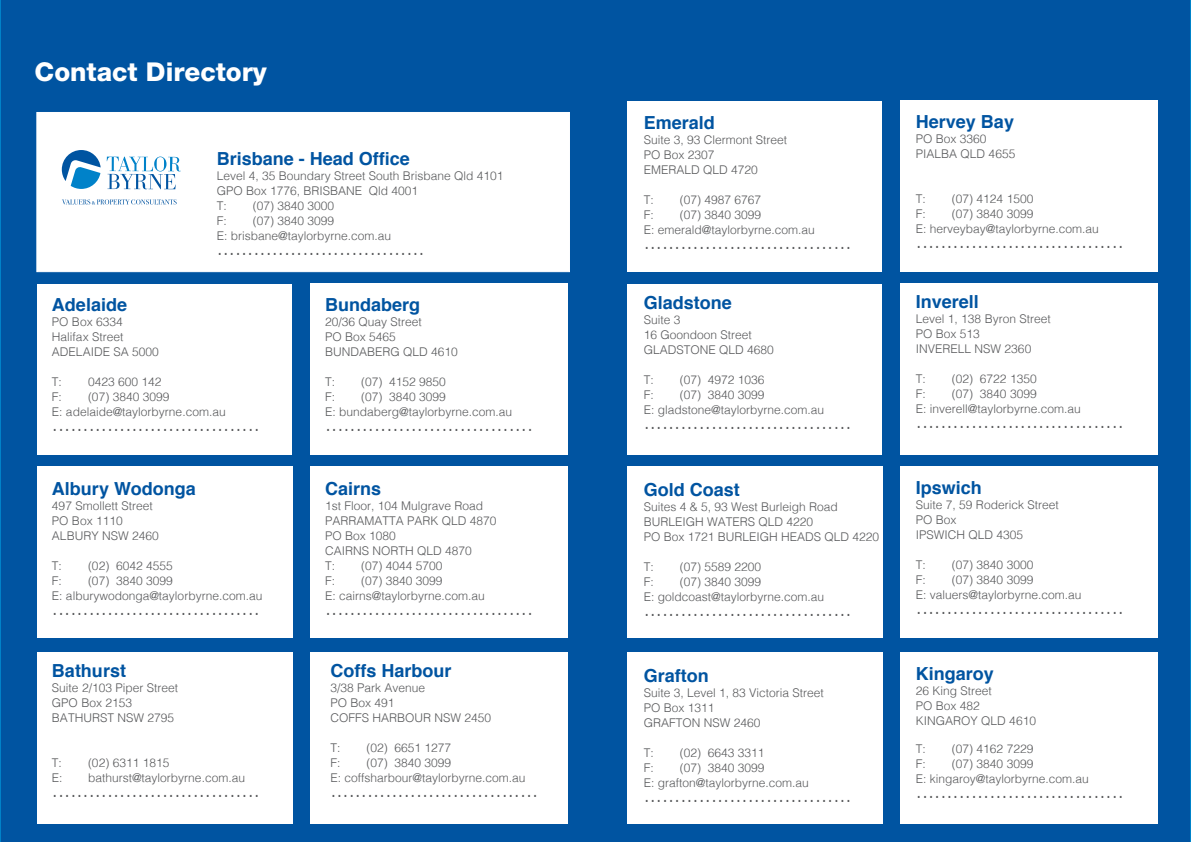
<style>
.page{position:relative;width:1191px;height:842px;background:#0054a1}
.page>*{position:absolute;margin:0;border:0;box-sizing:border-box;transform-origin:0 0}
.t1{font:800 26px "Helvetica Neue";color:#fff}
.t2{font:300 22px "Helvetica";color:#58595b}
.t3{font:700 18px "Helvetica";color:#0054a1}
.t4{font:300 12px/15px "Helvetica";color:#58595b}
</style>
<div class="page">
<div style="left:36px;top:112px;width:534px;height:160px;background:#fff;border:1px solid #fff"></div>
<div style="left:37px;top:284px;width:254px;height:170px;background:#fff"></div>
<div style="left:627px;top:284px;width:255px;height:170px;background:#fff"></div>
<div style="left:627px;top:102px;width:255px;height:170px;background:#fff"></div>
<div style="left:37px;top:467px;width:255px;height:171px;background:#fff"></div>
<div style="left:627px;top:467px;width:255px;height:171px;background:#fff"></div>
<div style="left:37px;top:652px;width:255px;height:171px;background:#fff"></div>
<div style="left:627px;top:652px;width:255px;height:171px;background:#fff"></div>
<div style="left:310px;top:467px;width:257px;height:171px;background:#fff"></div>
<div style="left:900px;top:467px;width:257px;height:171px;background:#fff"></div>
<div style="left:900px;top:652px;width:257px;height:172px;background:#fff"></div>
<div style="left:310px;top:652px;width:257px;height:171px;background:#fff"></div>
<div style="left:310px;top:283px;width:257px;height:171px;background:#fff"></div>
<div style="left:900px;top:283px;width:257px;height:171px;background:#fff"></div>
<div style="left:900px;top:101px;width:257px;height:171px;background:#fff"></div>
<svg style="left:62px;top:199px;width:115px;height:5px"></svg>
<svg style="left:107px;top:157px;width:74px;height:32px"></svg>
<svg style="left:62px;top:150px;width:39px;height:39px"></svg>
<h1 class="t1" style="left:35px;top:56px;width:234px">Contact Directory</h1>
<h3 class="t3" style="left:217px;top:144px;width:195px">Brisbane - Head Office</h3>
<p class="t4" style="left:217px;top:167px;width:288px">Level 4, 35 Boundary Street South Brisbane Qld 4101<br>GPO Box 1776, BRISBANE Qld 4001<br>T:</p>
<p class="t4" style="left:253px;top:197px;width:83px">(07) 3840 3000</p>
<p class="t4" style="left:217px;top:212px;width:176px;text-indent:36px">(07) 3840 3099<br>E: brisbane@taylorbyrne.com.au</p>
<h2 class="t2" style="left:217px;top:228px;width:209px">..................................</h2>
<p class="t4" style="left:217px;top:212px;width:12px">F:</p>
<h3 class="t3" style="left:643px;top:108px;width:73px">Emerald</h3>
<p class="t4" style="left:643px;top:131px;width:145px">Suite 3, 93 Clermont Street<br>PO Box 2307<br>EMERALD QLD 4720</p>
<p class="t4" style="left:643px;top:191px;width:12px">T:</p>
<p class="t4" style="left:679px;top:191px;width:83px">(07) 4987 6767</p>
<p class="t4" style="left:643px;top:206px;width:12px">F:</p>
<p class="t4" style="left:643px;top:206px;width:172px;text-indent:36px">(07) 3840 3099<br>E: emerald@taylorbyrne.com.au</p>
<h2 class="t2" style="left:643px;top:222px;width:209px">..................................</h2>
<h3 class="t3" style="left:916px;top:107px;width:100px">Hervey Bay</h3>
<p class="t4" style="left:916px;top:130px;width:101px">PO Box 3360<br>PIALBA QLD 4655</p>
<p class="t4" style="left:916px;top:190px;width:12px">T:</p>
<p class="t4" style="left:952px;top:190px;width:83px">(07) 4124 1500</p>
<p class="t4" style="left:916px;top:205px;width:12px">F:</p>
<p class="t4" style="left:916px;top:205px;width:184px;text-indent:36px">(07) 3840 3099<br>E: herveybay@taylorbyrne.com.au</p>
<h2 class="t2" style="left:916px;top:221px;width:209px">..................................</h2>
<h3 class="t3" style="left:52px;top:290px;width:77px">Adelaide</h3>
<p class="t4" style="left:52px;top:313px;width:108px">PO Box 6334<br>Halifax Street<br>ADELAIDE SA 5000</p>
<p class="t4" style="left:52px;top:373px;width:12px">T:</p>
<p class="t4" style="left:88px;top:373px;width:75px">0423 600 142</p>
<p class="t4" style="left:52px;top:388px;width:12px">F:</p>
<p class="t4" style="left:52px;top:388px;width:175px;text-indent:36px">(07) 3840 3099<br>E: adelaide@taylorbyrne.com.au</p>
<h2 class="t2" style="left:52px;top:404px;width:209px">..................................</h2>
<h3 class="t3" style="left:325px;top:290px;width:97px">Bundaberg</h3>
<p class="t4" style="left:325px;top:313px;width:134px">20/36 Quay Street<br>PO Box 5465<br>BUNDABERG QLD 4610</p>
<p class="t4" style="left:325px;top:373px;width:12px">T:</p>
<p class="t4" style="left:361px;top:373px;width:86px">(07) 4152 9850</p>
<p class="t4" style="left:325px;top:388px;width:12px">F:</p>
<p class="t4" style="left:325px;top:388px;width:188px;text-indent:36px">(07) 3840 3099<br>E: bundaberg@taylorbyrne.com.au</p>
<h2 class="t2" style="left:325px;top:404px;width:209px">..................................</h2>
<h3 class="t3" style="left:643px;top:288px;width:90px">Gladstone</h3>
<p class="t4" style="left:643px;top:311px;width:132px">Suite 3<br>16 Goondoon Street<br>GLADSTONE QLD 4680</p>
<p class="t4" style="left:643px;top:371px;width:12px">T:</p>
<p class="t4" style="left:679px;top:371px;width:86px">(07) 4972 1036</p>
<p class="t4" style="left:643px;top:386px;width:12px">F:</p>
<p class="t4" style="left:643px;top:386px;width:182px;text-indent:36px">(07) 3840 3099<br>E: gladstone@taylorbyrne.com.au</p>
<h2 class="t2" style="left:643px;top:402px;width:209px">..................................</h2>
<h3 class="t3" style="left:916px;top:287px;width:65px">Inverell</h3>
<p class="t4" style="left:916px;top:310px;width:136px">Level 1, 138 Byron Street<br>PO Box 513<br>INVERELL NSW 2360</p>
<p class="t4" style="left:916px;top:370px;width:12px">T:</p>
<p class="t4" style="left:952px;top:370px;width:86px">(02) 6722 1350</p>
<p class="t4" style="left:916px;top:385px;width:12px">F:</p>
<p class="t4" style="left:916px;top:385px;width:166px;text-indent:36px">(07) 3840 3099<br>E: inverell@taylorbyrne.com.au</p>
<h2 class="t2" style="left:916px;top:401px;width:209px">..................................</h2>
<h3 class="t3" style="left:52px;top:474px;width:145px">Albury Wodonga</h3>
<p class="t4" style="left:52px;top:497px;width:108px">497 Smollett Street<br>PO Box 1110<br>ALBURY NSW 2460</p>
<p class="t4" style="left:52px;top:557px;width:12px">T:</p>
<p class="t4" style="left:88px;top:557px;width:86px">(02) 6042 4555</p>
<p class="t4" style="left:52px;top:572px;width:12px">F:</p>
<p class="t4" style="left:52px;top:572px;width:212px;text-indent:36px">(07) 3840 3099<br>E: alburywodonga@taylorbyrne.com.au</p>
<h2 class="t2" style="left:52px;top:588px;width:209px">..................................</h2>
<h3 class="t3" style="left:325px;top:474px;width:58px">Cairns</h3>
<p class="t4" style="left:325px;top:497px;width:173px">1st Floor, 104 Mulgrave Road<br>PARRAMATTA PARK QLD 4870<br>PO Box 1080<br>CAIRNS NORTH QLD 4870<br>T:</p>
<p class="t4" style="left:361px;top:557px;width:83px">(07) 4044 5700</p>
<p class="t4" style="left:325px;top:572px;width:161px;text-align:center">(07) 3840 3099<br>E: cairns@taylorbyrne.com.au</p>
<h2 class="t2" style="left:325px;top:588px;width:209px">..................................</h2>
<p class="t4" style="left:325px;top:572px;width:12px">F:</p>
<h3 class="t3" style="left:643px;top:475px;width:98px">Gold Coast</h3>
<p class="t4" style="left:643px;top:498px;width:237px">Suites 4 &amp; 5, 93 West Burleigh Road<br>BURLEIGH WATERS QLD 4220<br>PO Box 1721 BURLEIGH HEADS QLD 4220</p>
<p class="t4" style="left:643px;top:558px;width:12px">T:</p>
<p class="t4" style="left:679px;top:558px;width:83px">(07) 5589 2200</p>
<p class="t4" style="left:643px;top:573px;width:12px">F:</p>
<p class="t4" style="left:643px;top:573px;width:182px;text-indent:36px">(07) 3840 3099<br>E: goldcoast@taylorbyrne.com.au</p>
<h2 class="t2" style="left:643px;top:589px;width:209px">..................................</h2>
<h3 class="t3" style="left:916px;top:473px;width:68px">Ipswich</h3>
<p class="t4" style="left:916px;top:496px;width:144px">Suite 7, 59 Roderick Street<br>PO Box<br>IPSWICH QLD 4305</p>
<p class="t4" style="left:916px;top:556px;width:12px">T:</p>
<p class="t4" style="left:952px;top:556px;width:83px">(07) 3840 3000</p>
<p class="t4" style="left:916px;top:571px;width:12px">F:</p>
<p class="t4" style="left:916px;top:571px;width:167px;text-indent:36px">(07) 3840 3099<br>E: valuers@taylorbyrne.com.au</p>
<h2 class="t2" style="left:916px;top:587px;width:209px">..................................</h2>
<h3 class="t3" style="left:52px;top:656px;width:75px">Bathurst</h3>
<p class="t4" style="left:52px;top:680px;width:128px">Suite 2/103 Piper Street<br>GPO Box 2153<br>BATHURST NSW 2795</p>
<p class="t4" style="left:52px;top:755px;width:12px">T:</p>
<p class="t4" style="left:88px;top:755px;width:83px">(02) 6311 1815</p>
<p class="t4" style="left:52px;top:770px;width:12px">E:</p>
<p class="t4" style="left:88px;top:770px;width:158px">bathurst@taylorbyrne.com.au</p>
<h2 class="t2" style="left:52px;top:771px;width:209px">..................................</h2>
<h3 class="t3" style="left:330px;top:656px;width:122px">Coffs Harbour</h3>
<p class="t4" style="left:330px;top:680px;width:162px">3/38 Park Avenue<br>PO Box 491<br>COFFS HARBOUR NSW 2450</p>
<p class="t4" style="left:330px;top:740px;width:12px">T:</p>
<p class="t4" style="left:366px;top:740px;width:86px">(02) 6651 1277</p>
<p class="t4" style="left:330px;top:755px;width:12px">F:</p>
<p class="t4" style="left:330px;top:755px;width:196px;text-indent:36px">(07) 3840 3099<br>E: coffsharbour@taylorbyrne.com.au</p>
<h2 class="t2" style="left:330px;top:771px;width:209px">..................................</h2>
<h3 class="t3" style="left:643px;top:661px;width:66px">Grafton</h3>
<p class="t4" style="left:643px;top:685px;width:182px">Suite 3, Level 1, 83 Victoria Street<br>PO Box 1311<br>GRAFTON NSW 2460</p>
<p class="t4" style="left:643px;top:745px;width:12px">T:</p>
<p class="t4" style="left:679px;top:745px;width:86px">(02) 6643 3311</p>
<p class="t4" style="left:643px;top:760px;width:12px">F:</p>
<p class="t4" style="left:643px;top:760px;width:166px;text-indent:36px">(07) 3840 3099<br>E: grafton@taylorbyrne.com.au</p>
<h2 class="t2" style="left:643px;top:776px;width:209px">..................................</h2>
<h3 class="t3" style="left:916px;top:659px;width:80px">Kingaroy</h3>
<p class="t4" style="left:916px;top:683px;width:122px">26 King Street<br>PO Box 482<br>KINGAROY QLD 4610</p>
<p class="t4" style="left:916px;top:741px;width:12px">T:</p>
<p class="t4" style="left:952px;top:741px;width:83px">(07) 4162 7229</p>
<p class="t4" style="left:916px;top:756px;width:12px">F:</p>
<p class="t4" style="left:916px;top:756px;width:174px;text-indent:36px">(07) 3840 3099<br>E: kingaroy@taylorbyrne.com.au</p>
<h2 class="t2" style="left:916px;top:772px;width:209px">..................................</h2>
</div>
